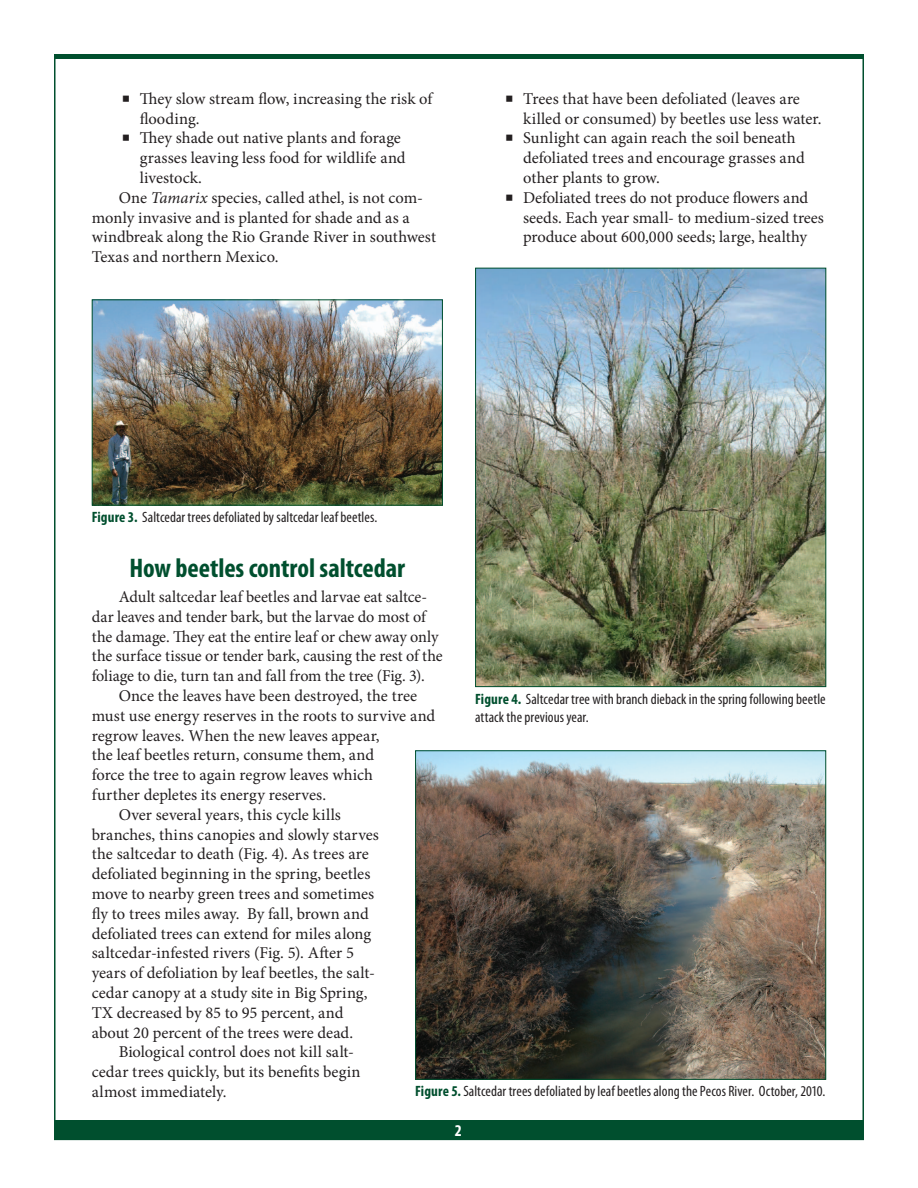
<style>
.page{position:relative;width:918px;height:1188px;background:#fff}
.page>*{position:absolute;margin:0;border:0;box-sizing:border-box;transform-origin:0 0}
.heading1{font:700 condensed 27px "Myriad Pro";color:#004f2e}
.body_text{font:16.5px/19.8px "Minion Pro";color:#231f20}
.tabs{font:16.5px/19.8px "Minion Pro";color:#231f20}
.t1{font:700 condensed 16.5px "Myriad Pro";color:#fff}
.captions{font:condensed 15px/18px "Myriad Pro";letter-spacing:.005em;color:#231f20}
.s1{font-size:21px}
.s2{font-style:italic}
.s3{font-weight:700;color:#004f2e}
</style>
<div class="page">
<div style="left:55px;top:1120px;width:808px;height:20px;background:#004f2e"></div>
<hr style="left:55px;top:55px;width:808px;height:4px;background:#004f2e">
<img style="left:94px;top:301px;width:347px;height:203px">
<div style="left:92px;top:299px;width:351px;height:207px;border:1px solid #004f2e"></div>
<img style="left:477px;top:270px;width:347px;height:415px">
<div style="left:475px;top:268px;width:351px;height:419px;border:1px solid #004f2e"></div>
<img style="left:417px;top:752px;width:407px;height:326px">
<div style="left:415px;top:750px;width:411px;height:330px;border:1px solid #004f2e"></div>
<p class="tabs" style="left:140px;top:89px;width:294px;text-indent:-18px"><span class="s1">■</span> They slow stream flow, increasing the risk of flooding.</p>
<p class="tabs" style="left:140px;top:128px;width:267px;text-indent:-18px"><span class="s1">■</span> They shade out native plants and forage grasses leaving less food for wildlife and livestock.</p>
<p class="body_text" style="left:92px;top:188px;width:346px;text-indent:27px">One <span class="s2">Tamarix</span> species, called athel, is not com&shy;monly invasive and is planted for shade and as a windbreak along the Rio Grande River in southwest Texas and northern Mexico.</p>
<p class="tabs" style="left:523px;top:89px;width:300px;text-indent:-18px"><span class="s1">■</span> Trees that have been defoliated (leaves are killed or consumed) by beetles use less water.</p>
<p class="tabs" style="left:523px;top:128px;width:283px;text-indent:-18px"><span class="s1">■</span> Sunlight can again reach the soil beneath defoliated trees and encourage grasses and other plants to grow.</p>
<p class="tabs" style="left:523px;top:188px;width:302px;text-indent:-18px"><span class="s1">■</span> Defoliated trees do not produce flowers and seeds. Each year small- to medium-sized trees produce about 600,000 seeds; large, healthy</p>
<p class="captions" style="left:92px;top:508px;width:287px"><span class="s3">Figure 3.</span> Saltcedar trees defoliated by saltcedar leaf beetles.</p>
<p class="heading1" style="left:129px;top:551px;width:277px">How beetles control saltcedar</p>
<p class="body_text" style="left:92px;top:587px;width:352px;text-indent:27px">Adult saltcedar leaf beetles and larvae eat saltce&shy;dar leaves and tender bark, but the larvae do most of the damage. They eat the entire leaf or chew away only the surface tissue or tender bark, causing the rest of the foliage to die, turn tan and fall from the tree (Fig. 3).</p>
<p class="body_text" style="left:92px;top:686px;width:345px;text-indent:27px">Once the leaves have been destroyed, the tree must use energy reserves in the roots to survive and regrow leaves. When the new leaves appear,<br>the leaf beetles return, consume them, and<br>force the tree to again regrow leaves which<br>further depletes its energy reserves.</p>
<p class="body_text" style="left:92px;top:805px;width:289px;text-indent:27px">Over several years, this cycle kills branches, thins canopies and slowly starves the saltcedar to death (Fig. 4). As trees are defoliated beginning in the spring, beetles move to nearby green trees and sometimes fly to trees miles away. By fall, brown and defoliated trees can extend for miles along saltcedar-infested rivers (Fig. 5). After 5 years of defoliation by leaf beetles, the salt&shy;cedar canopy at a study site in Big Spring, TX decreased by 85 to 95 percent, and about 20 percent of the trees were dead.</p>
<p class="body_text" style="left:92px;top:1042px;width:270px;text-indent:27px">Biological control does not kill salt&shy;cedar trees quickly, but its benefits begin almost immediately.</p>
<p class="captions" style="left:475px;top:690px;width:352px"><span class="s3">Figure 4.</span> Saltcedar tree with branch dieback in the spring following beetle attack the previous year.</p>
<p class="captions" style="left:415px;top:1082px;width:412px"><span class="s3">Figure 5.</span> Saltcedar trees defoliated by leaf beetles along the Pecos River. October, 2010.</p>
<p class="t1" style="left:455px;top:1120px;width:9px">2</p>
</div>
